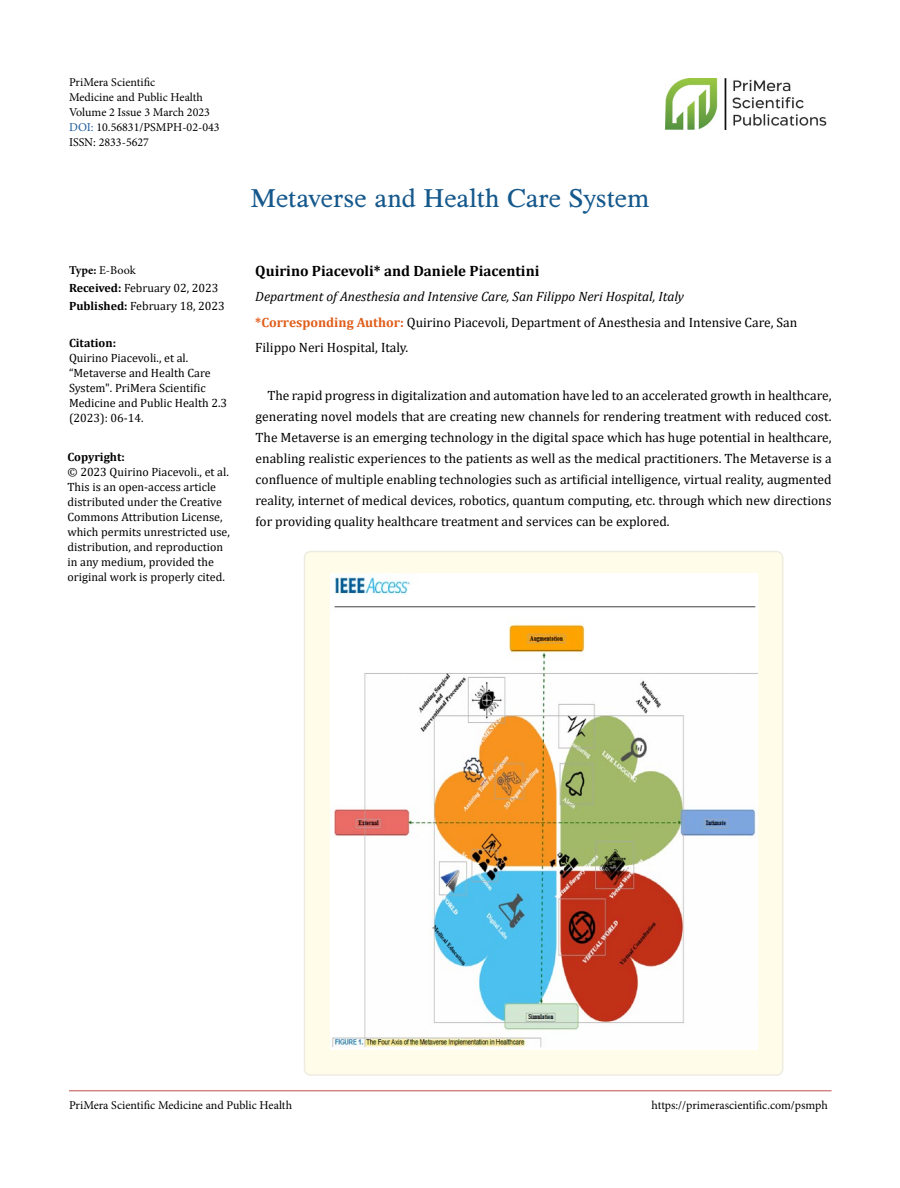
<style>
.page{position:relative;width:900px;height:1188px;background:#fff}
.page>*{position:absolute;margin:0;border:0;box-sizing:border-box;transform-origin:0 0}
.t1{font:27px "Tribun ADF Std";color:#15588c}
.t2{font:700 15px "Cambria";color:#000}
.t3{font:13.5px/21px "Cambria";color:#000}
.t4{font:12px/15px "Cambria";color:#000}
.t5{font:12px/15px "Minion Pro";color:#000}
.t6{font:700 12px "Cambria";color:#000}
.s1{color:#215e9e}
.s2{font-weight:700}
.s3{font-style:italic}
.s4{font-weight:700;color:#e05d1a}
</style>
<div class="page">
<hr style="left:69px;top:1091px;width:763px;height:1px;background:#c0504d">
<img style="left:665px;top:78px;width:162px;height:52px">
<div style="left:304px;top:552px;width:479px;height:523px;background:#fffde9;border-radius:6px"></div>
<div style="left:304px;top:551px;width:479px;height:525px;border:2px solid #eeece1;border-radius:6px"></div>
<img style="left:330px;top:574px;width:427px;height:475px">
<p class="t5" style="left:69px;top:75px;width:152px">PriMera Scientific<br>Medicine and Public Health<br>Volume 2 Issue 3 March 2023<br><span class="s1">DOI:</span> 10.56831/PSMPH-02-043<br>ISSN: 2833-5627</p>
<p class="t5" style="left:69px;top:262px;width:68px"><span class="s2">Type:</span> E-Book</p>
<p class="t4" style="left:69px;top:278px;width:157px;line-height:18px"><span class="s2">Received:</span> February 02, 2023<br><span class="s2">Published:</span> February 18, 2023</p>
<p class="t6" style="left:69px;top:335px;width:49px">Citation:</p>
<p class="t4" style="left:69px;top:350px;width:160px">Quirino Piacevoli., et al. “Metaverse and Health Care<br>System". PriMera Scientific<br>Medicine and Public Health 2.3 (2023): 06-14.</p>
<p class="t6" style="left:68px;top:449px;width:59px">Copyright:</p>
<p class="t4" style="left:68px;top:465px;width:164px">© 2023 Quirino Piacevoli., et al.<br>This is an open-access article distributed under the Creative<br>Commons Attribution License, which permits unrestricted use, distribution, and reproduction in any medium, provided the original work is properly cited.</p>
<h1 class="t1" style="left:251px;top:182px;width:400px">Metaverse and Health Care System</h1>
<p class="t2" style="left:255px;top:260px;width:286px">Quirino Piacevoli* and Daniele Piacentini</p>
<p class="t3" style="left:255px;top:284px;width:544px;line-height:25.5px"><span class="s3">Department of Anesthesia and Intensive Care, San Filippo Neri Hospital, Italy<br></span><span class="s4">*Corresponding Author:</span> Quirino Piacevoli, Department of Anesthesia and Intensive Care, San<br>Filippo Neri Hospital, Italy.</p>
<p class="t3" style="left:256px;top:384px;width:578px;text-align:justify;text-indent:12px">The rapid progress in digitalization and automation have led to an accelerated growth in healthcare, generating novel models that are creating new channels for rendering treatment with reduced cost.<br>The Metaverse is an emerging technology in the digital space which has huge potential in healthcare, enabling realistic experiences to the patients as well as the medical practitioners. The Metaverse is a confluence of multiple enabling technologies such as artificial intelligence, virtual reality, augmented reality, internet of medical devices, robotics, quantum computing, etc. through which new directions for providing quality healthcare treatment and services can be explored.</p>
<p class="t5" style="left:69px;top:1097px;width:225px">PriMera Scientific Medicine and Public Health</p>
<p class="t5" style="left:652px;top:1097px;width:178px">https://primerascientific.com/psmph</p>
</div>
